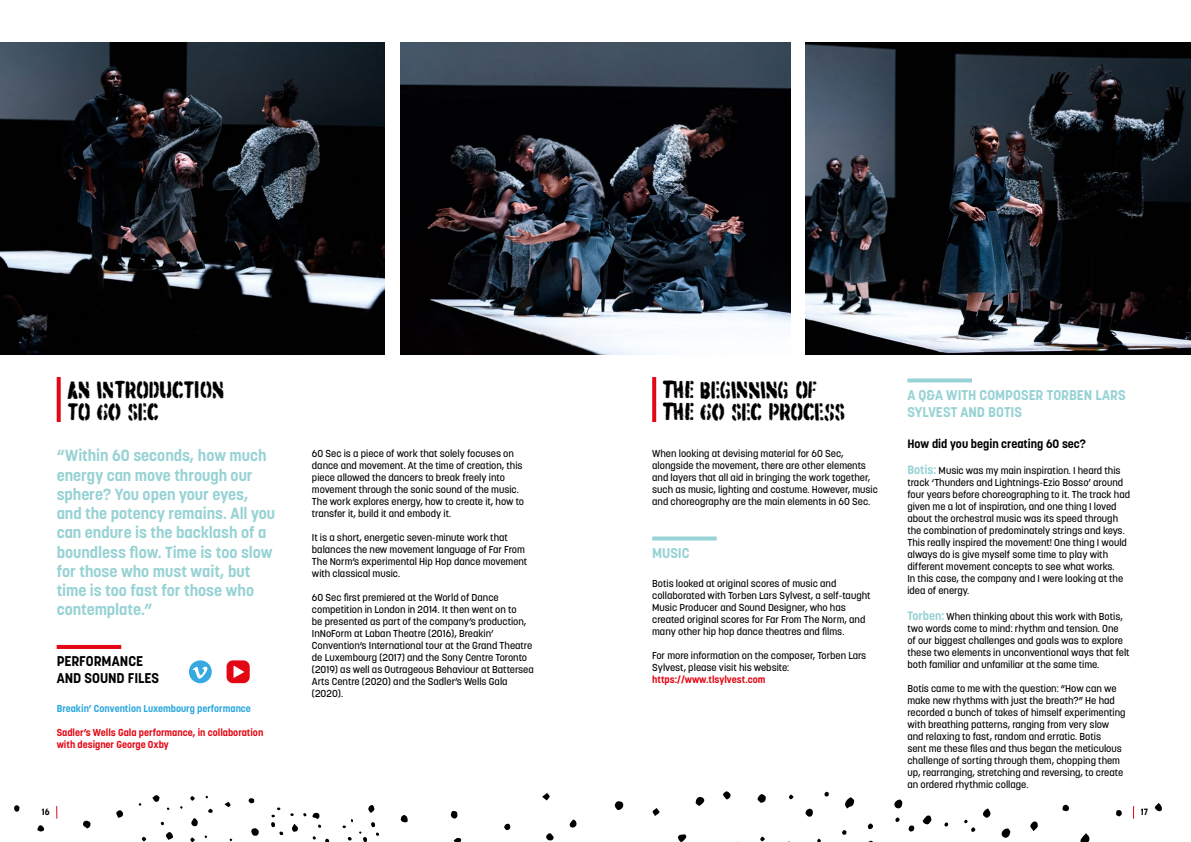
<style>
.page{position:relative;width:1191px;height:842px;background:#fff}
.page>*{position:absolute;margin:0;border:0;box-sizing:border-box;transform-origin:0 0}
._2ND_Header_18pt_-_2{font:24px/22px "Dirtstorm";letter-spacing:-.005em;color:#000}
._2ND_Header_18pt_-_2-2{font:700 16px/19.2px "Korolev";color:#97d2d4}
.Main_Text{font:700 14px/16.8px "Korolev";color:#97d2d4}
.Main_Text-2{font:700 14px "Korolev";letter-spacing:-.005em;color:#000}
.Main_Text-3{font:700 12px "Korolev";color:#000}
.Main_Text-4{font:500 10px/12px "Korolev";color:#000}
._2ND_Header_18pt_-_2-3{font:500 10px/12px "Korolev";color:#000}
._2ND_Header_18pt_-_2-4{font:700 10px/12px "Korolev";color:#e30613}
._2ND_Header_18pt_-_2-5{font:700 10px "Korolev";color:#2aa7df}
.Main_Text-5{font:700 10px "Korolev";color:#e30613}
.t1{font:700 9px "Korolev";color:#000}
.s1{font-weight:700;font-size:12px;color:#97d2d4}
</style>
<div class="page">
<svg style="left:57px;top:377px;width:4px;height:45px"></svg>
<svg style="left:652px;top:377px;width:4px;height:45px"></svg>
<img style="left:0;top:43px;width:385px;height:311px">
<img style="left:400px;top:43px;width:390px;height:311px">
<img style="left:805px;top:43px;width:386px;height:311px">
<svg style="left:248px;top:798px;width:6px;height:5px"></svg>
<svg style="left:290px;top:813px;width:4px;height:3px"></svg>
<svg style="left:190px;top:837px;width:5px;height:5px"></svg>
<svg style="left:190px;top:796px;width:5px;height:5px"></svg>
<svg style="left:141px;top:837px;width:5px;height:4px"></svg>
<svg style="left:342px;top:819px;width:11px;height:9px"></svg>
<svg style="left:359px;top:822px;width:20px;height:20px"></svg>
<svg style="left:325px;top:839px;width:4px;height:3px"></svg>
<svg style="left:271px;top:807px;width:12px;height:28px"></svg>
<svg style="left:348px;top:837px;width:4px;height:3px"></svg>
<svg style="left:251px;top:828px;width:8px;height:8px"></svg>
<svg style="left:83px;top:820px;width:8px;height:8px"></svg>
<svg style="left:569px;top:819px;width:8px;height:9px"></svg>
<svg style="left:116px;top:810px;width:8px;height:8px"></svg>
<svg style="left:450px;top:810px;width:8px;height:9px"></svg>
<svg style="left:546px;top:833px;width:8px;height:8px"></svg>
<svg style="left:312px;top:813px;width:9px;height:15px"></svg>
<svg style="left:166px;top:832px;width:7px;height:8px"></svg>
<svg style="left:152px;top:795px;width:7px;height:7px"></svg>
<svg style="left:14px;top:805px;width:5px;height:7px"></svg>
<svg style="left:191px;top:818px;width:7px;height:8px"></svg>
<svg style="left:208px;top:809px;width:5px;height:4px"></svg>
<svg style="left:400px;top:815px;width:8px;height:8px"></svg>
<svg style="left:542px;top:793px;width:8px;height:7px"></svg>
<svg style="left:368px;top:805px;width:6px;height:8px"></svg>
<svg style="left:37px;top:825px;width:8px;height:6px"></svg>
<svg style="left:453px;top:838px;width:9px;height:4px"></svg>
<svg style="left:292px;top:824px;width:6px;height:8px"></svg>
<svg style="left:504px;top:823px;width:6px;height:7px"></svg>
<svg style="left:224px;top:802px;width:7px;height:5px"></svg>
<svg style="left:842px;top:830px;width:4px;height:5px"></svg>
<svg style="left:824px;top:792px;width:4px;height:5px"></svg>
<svg style="left:845px;top:797px;width:9px;height:11px"></svg>
<svg style="left:760px;top:836px;width:5px;height:5px"></svg>
<svg style="left:788px;top:794px;width:5px;height:5px"></svg>
<svg style="left:817px;top:838px;width:4px;height:4px"></svg>
<svg style="left:1001px;top:828px;width:9px;height:10px"></svg>
<svg style="left:1080px;top:833px;width:9px;height:9px"></svg>
<svg style="left:922px;top:815px;width:9px;height:10px"></svg>
<svg style="left:908px;top:825px;width:6px;height:6px"></svg>
<svg style="left:944px;top:822px;width:4px;height:4px"></svg>
<svg style="left:614px;top:801px;width:9px;height:9px"></svg>
<svg style="left:757px;top:794px;width:9px;height:9px"></svg>
<svg style="left:695px;top:797px;width:9px;height:9px"></svg>
<svg style="left:894px;top:799px;width:8px;height:9px"></svg>
<svg style="left:867px;top:823px;width:6px;height:6px"></svg>
<svg style="left:895px;top:817px;width:4px;height:5px"></svg>
<svg style="left:964px;top:819px;width:11px;height:13px"></svg>
<svg style="left:983px;top:808px;width:7px;height:10px"></svg>
<svg style="left:1030px;top:821px;width:8px;height:10px"></svg>
<svg style="left:678px;top:834px;width:8px;height:8px"></svg>
<svg style="left:723px;top:791px;width:8px;height:8px"></svg>
<svg style="left:805px;top:808px;width:8px;height:9px"></svg>
<svg style="left:1154px;top:803px;width:8px;height:9px"></svg>
<svg style="left:652px;top:808px;width:8px;height:8px"></svg>
<svg style="left:1062px;top:805px;width:7px;height:6px"></svg>
<svg style="left:1116px;top:810px;width:6px;height:6px"></svg>
<hr style="left:57px;top:645px;width:64px;height:4px;background:#e30613">
<div style="left:227px;top:660px;width:23px;height:23px;background:#e30613;border-radius:6px"></div>
<svg style="left:233px;top:666px;width:11px;height:12px"></svg>
<div style="left:189px;top:660px;width:23px;height:23px;background:#36a9e1;border-radius:50%"></div>
<svg style="left:193px;top:667px;width:15px;height:12px"></svg>
<svg style="left:652px;top:536px;width:64px;height:4px"></svg>
<svg style="left:907px;top:378px;width:65px;height:4px"></svg>
<svg style="left:56px;top:806px;width:1px;height:13px"></svg>
<svg style="left:1133px;top:806px;width:1px;height:13px"></svg>
<p class="_2ND_Header_18pt_-_2" style="left:68px;top:378px;width:158px">AN INTRODUCTION<br>TO 60 SEC</p>
<p class="_2ND_Header_18pt_-_2" style="left:663px;top:378px;width:183px">THE BEGINNING OF<br>THE 60 SEC PROCESS</p>
<p class="_2ND_Header_18pt_-_2-2" style="left:57px;top:446px;width:220px">“Within 60 seconds, how much energy can move through our sphere? You open your eyes, and the potency remains. All you can endure is the backlash of a boundless flow. Time is too slow for those who must wait, but time is too fast for those who contemplate.”</p>
<p class="Main_Text-2" style="left:57px;top:653px;width:88px">PERFORMANCE</p>
<p class="Main_Text-2" style="left:57px;top:669px;width:104px">AND SOUND FILES</p>
<p class="_2ND_Header_18pt_-_2-5" style="left:57px;top:702px;width:196px">Breakin’ Convention Luxembourg performance</p>
<p class="_2ND_Header_18pt_-_2-4" style="left:57px;top:726px;width:208px">Sadler’s Wells Gala performance, in collaboration with designer George Oxby</p>
<p class="_2ND_Header_18pt_-_2-3" style="left:312px;top:447px;width:214px">60 Sec is a piece of work that solely focuses on dance and movement. At the time of creation, this piece allowed the dancers to break freely into movement through the sonic sound of the music.<br>The work explores energy, how to create it, how to transfer it, build it and embody it.</p>
<p class="_2ND_Header_18pt_-_2-3" style="left:312px;top:531px;width:217px">It is a short, energetic seven-minute work that balances the new movement language of Far From The Norm’s experimental Hip Hop dance movement with classical music.</p>
<p class="_2ND_Header_18pt_-_2-3" style="left:312px;top:591px;width:223px">60 Sec first premiered at the World of Dance competition in London in 2014. It then went on to<br>be presented as part of the company’s production, InNoForm at Laban Theatre (2016), Breakin’ Convention’s International tour at the Grand Theatre de Luxembourg (2017) and the Sony Centre Toronto (2019) as well as Outrageous Behaviour at Battersea Arts Centre (2020) and the Sadler’s Wells Gala</p>
<p class="_2ND_Header_18pt_-_2-3" style="left:312px;top:687px;width:33px">(2020).</p>
<p class="_2ND_Header_18pt_-_2-3" style="left:652px;top:447px;width:227px">When looking at devising material for 60 Sec, alongside the movement, there are other elements and layers that all aid in bringing the work together, such as music, lighting and costume. However, music and choreography are the main elements in 60 Sec.</p>
<p class="Main_Text" style="left:652px;top:545px;width:39px">MUSIC</p>
<p class="Main_Text-4" style="left:652px;top:577px;width:220px">Botis looked at original scores of music and collaborated with Torben Lars Sylvest, a self-taught Music Producer and Sound Designer, who has created original scores for Far From The Norm, and many other hip hop dance theatres and films.</p>
<p class="Main_Text-4" style="left:652px;top:649px;width:216px">For more information on the composer, Torben Lars<br>Sylvest, please visit his website:</p>
<p class="Main_Text-5" style="left:652px;top:673px;width:115px">https://www.tlsylvest.com</p>
<p class="Main_Text" style="left:907px;top:387px;width:220px">A Q&amp;A WITH COMPOSER TORBEN LARS<br>SYLVEST AND BOTIS</p>
<p class="Main_Text-3" style="left:907px;top:436px;width:180px">How did you begin creating 60 sec?</p>
<p class="Main_Text-4" style="left:907px;top:464px;width:224px"><span class="s1">Botis:</span> Music was my main inspiration. I heard this track ‘Thunders and Lightnings-Ezio Bosso’ around four years before choreographing to it. The track had given me a lot of inspiration, and one thing I loved about the orchestral music was its speed through the combination of predominately strings and keys.<br>This really inspired the movement! One thing I would always do is give myself some time to play with different movement concepts to see what works.</p>
<p class="Main_Text-4" style="left:907px;top:572px;width:217px">In this case, the company and I were looking at the idea of energy.</p>
<p class="Main_Text-4" style="left:907px;top:611px;width:224px"><span class="s1">Torben:</span> When thinking about this work with Botis, two words come to mind: rhythm and tension. One of our biggest challenges and goals was to explore these two elements in unconventional ways that felt both familiar and unfamiliar at the same time.</p>
<p class="Main_Text-4" style="left:907px;top:683px;width:220px">Botis came to me with the question: “How can we make new rhythms with just the breath?” He had recorded a bunch of takes of himself experimenting with breathing patterns, ranging from very slow and relaxing to fast, random and erratic. Botis<br>sent me these files and thus began the meticulous challenge of sorting through them, chopping them up, rearranging, stretching and reversing, to create an ordered rhythmic collage.</p>
<p class="t1" style="left:42px;top:806px;width:9px">16</p>
<p class="t1" style="left:1140px;top:806px;width:9px">17</p>
</div>
